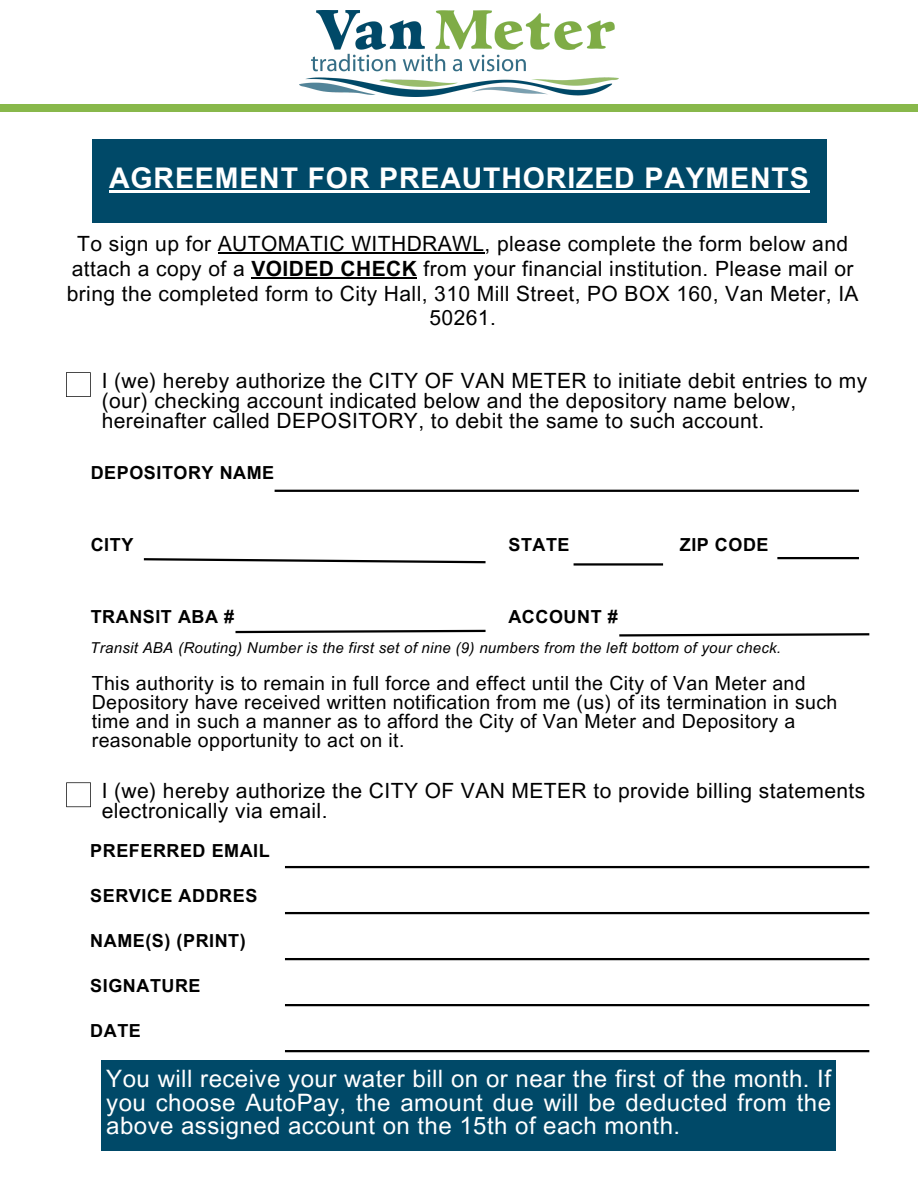
<style>
.page{position:relative;width:918px;height:1188px;background:#fff}
.page>*{position:absolute;margin:0;border:0;box-sizing:border-box;transform-origin:0 0}
.t1{font:700 28.5px "Arial MT Pro";letter-spacing:.03em;color:#fff}
.t2{font:24px/23.7px "Arial MT Pro";letter-spacing:.02em;color:#fff;text-align:justify}
.t3{font:21px/24.8px "Arial MT Pro";letter-spacing:.02em;color:#000}
.t4{font:19.5px/19.2px "Arial MT Pro";letter-spacing:.02em;color:#000}
.t5{font:700 18px "Arial MT Pro";letter-spacing:.03em;color:#000}
.t6{font:italic 15px "Arial MT Pro";letter-spacing:.02em;color:#000}
.s1{font-weight:700}
</style>
<div class="page">
<svg style="left:825px;top:960px;width:34px;height:1px"></svg>
<img style="left:300px;top:11px;width:318px;height:85px">
<div style="left:0;top:104px;width:918px;height:8px;background:#88b84b"></div>
<div style="left:92px;top:139px;width:734px;height:84px;background:#004968"></div>
<hr style="left:109px;top:190px;width:701px;height:2px;background:#fff">
<div style="left:102px;top:1060px;width:734px;height:91px;background:#004968"></div>
<svg style="left:66px;top:372px;width:25px;height:25px"></svg>
<hr style="left:218px;top:252px;width:267px;height:1px;background:#000">
<hr style="left:251px;top:277px;width:166px;height:1px;background:#000">
<hr style="left:275px;top:490px;width:584px;height:2px;background:#000">
<svg style="left:143px;top:558px;width:343px;height:6px"></svg>
<hr style="left:574px;top:563px;width:89px;height:3px;background:#000">
<hr style="left:777px;top:557px;width:82px;height:2px;background:#000">
<svg style="left:235px;top:629px;width:251px;height:5px"></svg>
<svg style="left:619px;top:633px;width:251px;height:4px"></svg>
<svg style="left:66px;top:782px;width:25px;height:25px"></svg>
<hr style="left:285px;top:866px;width:584px;height:2px;background:#000">
<hr style="left:285px;top:912px;width:584px;height:2px;background:#000">
<hr style="left:285px;top:958px;width:584px;height:2px;background:#000">
<hr style="left:285px;top:1004px;width:584px;height:2px;background:#000">
<hr style="left:285px;top:1050px;width:584px;height:2px;background:#000">
<h1 class="t1" style="left:109px;top:167px;width:701px">AGREEMENT FOR PREAUTHORIZED PAYMENTS</h1>
<p class="t3" style="left:67px;top:234px;width:793px;text-align:center">To sign up for AUTOMATIC WITHDRAWL, please complete the form below and attach a copy of a <span class="s1">VOIDED CHECK</span> from your financial institution. Please mail or bring the completed form to City Hall, 310 Mill Street, PO BOX 160, Van Meter, IA 50261.</p>
<p class="t3" style="left:102px;top:373px;width:767px;line-height:20.2px">I (we) hereby authorize the CITY OF VAN METER to initiate debit entries to my (our) checking account indicated below and the depository name below, hereinafter called DEPOSITORY, to debit the same to such account.</p>
<p class="t5" style="left:91px;top:466px;width:185px">DEPOSITORY NAME</p>
<p class="t5" style="left:91px;top:538px;width:44px">CITY</p>
<p class="t5" style="left:91px;top:610px;width:145px">TRANSIT ABA #</p>
<p class="t5" style="left:508px;top:538px;width:63px">STATE</p>
<p class="t5" style="left:508px;top:610px;width:111px">ACCOUNT #</p>
<p class="t5" style="left:680px;top:538px;width:90px">ZIP CODE</p>
<p class="t6" style="left:90px;top:642px;width:692px">Transit ABA (Routing) Number is the first set of nine (9) numbers from the left bottom of your check.</p>
<p class="t4" style="left:92px;top:676px;width:747px">This authority is to remain in full force and effect until the City of Van Meter and Depository have received written notification from me (us) of its termination in such time and in such a manner as to afford the City of Van Meter and Depository a reasonable opportunity to act on it.</p>
<p class="t3" style="left:102px;top:783px;width:765px;line-height:20.2px">I (we) hereby authorize the CITY OF VAN METER to provide billing statements electronically via email.</p>
<p class="t5" style="left:90px;top:844px;width:181px">PREFERRED EMAIL</p>
<p class="t5" style="left:90px;top:889px;width:169px">SERVICE ADDRES</p>
<p class="t5" style="left:90px;top:934px;width:157px">NAME(S) (PRINT)</p>
<p class="t5" style="left:90px;top:979px;width:112px">SIGNATURE</p>
<p class="t5" style="left:90px;top:1024px;width:52px">DATE</p>
<p class="t2" style="left:106px;top:1070px;width:726px">You will receive your water bill on or near the first of the month. If you choose AutoPay, the amount due will be deducted from the above assigned account on the 15th of each month.</p>
</div>
